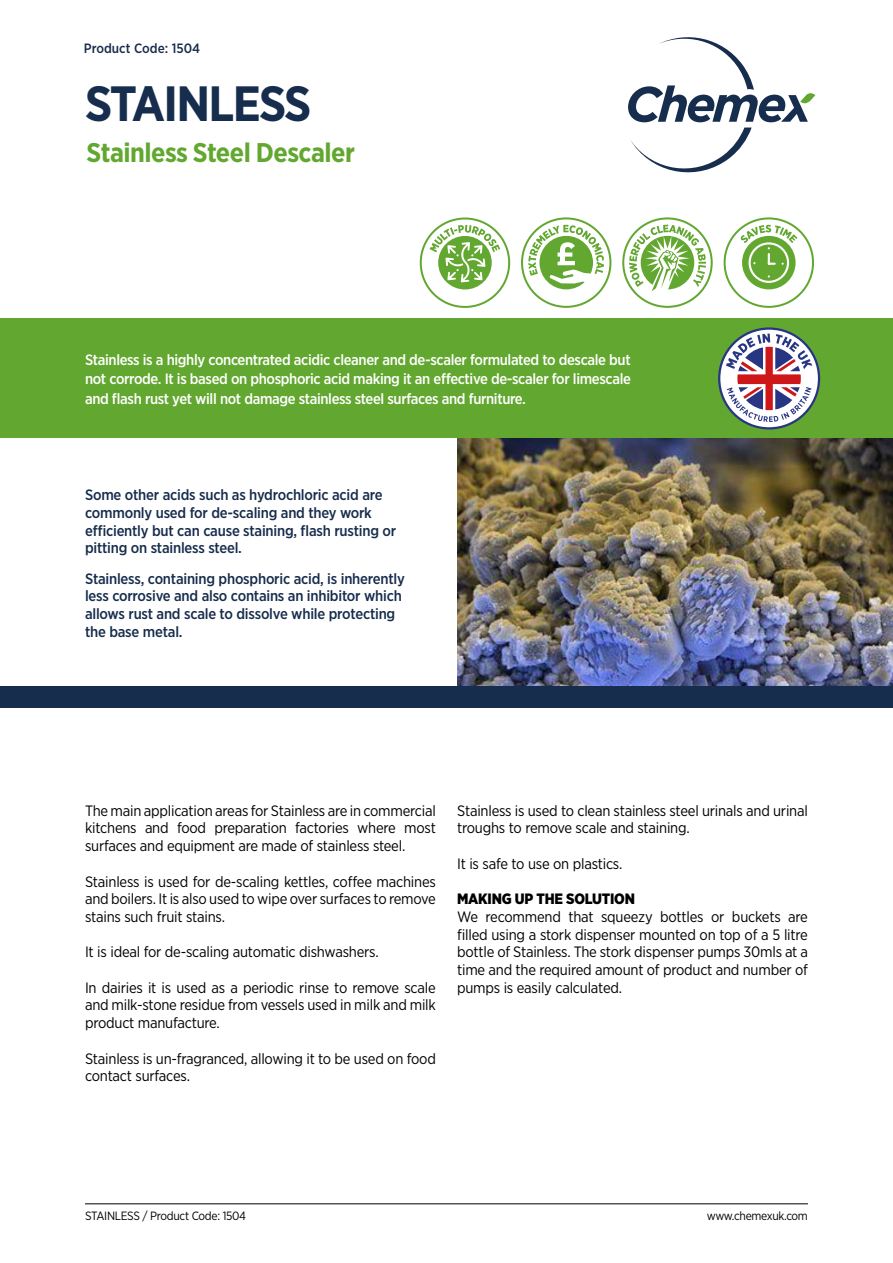
<style>
.page{position:relative;width:893px;height:1263px;background:#fff}
.page>*{position:absolute;margin:0;border:0;box-sizing:border-box;transform-origin:0 0}
.t1{font:700 49.5px "Gotham Narrow";letter-spacing:-.035em;color:#172d4d}
.t2{font:700 27px "Gotham Narrow";letter-spacing:-.02em;color:#62a730}
.t3{font:15px/17.7px "Gotham Narrow";letter-spacing:-.015em;color:#000;text-align:justify}
.t4{font:500 15px/17.7px "Gotham Narrow";letter-spacing:-.015em;color:#172d4d}
.t5{font:500 15px/19.5px "Gotham Narrow";letter-spacing:-.025em;color:#fff;text-align:justify}
.t6{font:900 15px "Gotham Narrow";letter-spacing:-.015em;color:#000}
.t7{font:500 13.5px "Gotham Narrow";color:#172d4d}
.t8{font:12px "Gotham Narrow";letter-spacing:-.025em;color:#000}
</style>
<div class="page">
<img style="left:457px;top:438px;width:436px;height:249px">
<div style="left:0;top:319px;width:893px;height:119px;background:#62a730"></div>
<svg style="left:628px;top:37px;width:187px;height:136px"></svg>
<svg style="left:719px;top:329px;width:100px;height:99px"></svg>
<div style="left:718px;top:327px;width:102px;height:102px;border:2px solid #283583;border-radius:50%"></div>
<svg style="left:726px;top:333px;width:86px;height:89px;background:#b6a1ad"></svg>
<div style="left:724px;top:217px;width:90px;height:91px;border:2px solid #62a730;border-radius:50%"></div>
<div style="left:742px;top:236px;width:54px;height:53px;background:#62a730;border-radius:50%"></div>
<svg style="left:740px;top:225px;width:57px;height:58px"></svg>
<svg style="left:623px;top:218px;width:89px;height:89px"></svg>
<div style="left:622px;top:217px;width:91px;height:91px;border:2px solid #62a730;border-radius:50%"></div>
<svg style="left:629px;top:225px;width:77px;height:69px"></svg>
<svg style="left:522px;top:218px;width:88px;height:89px"></svg>
<div style="left:521px;top:217px;width:90px;height:91px;border:2px solid #62a730;border-radius:50%"></div>
<div style="left:539px;top:236px;width:54px;height:53px;background:#62a730;border-radius:50%"></div>
<svg style="left:528px;top:225px;width:76px;height:60px"></svg>
<div style="left:420px;top:217px;width:90px;height:91px;border:2px solid #62a730;border-radius:50%"></div>
<div style="left:438px;top:236px;width:54px;height:53px;background:#62a730;border-radius:50%"></div>
<svg style="left:430px;top:225px;width:70px;height:57px"></svg>
<hr style="left:85px;top:1203px;width:723px;height:1px;background:#000">
<div style="left:0;top:687px;width:893px;height:21px;background:#172d4d"></div>
<p class="t7" style="left:84px;top:40px;width:118px">Product Code: 1504</p>
<h1 class="t1" style="left:85px;top:72px;width:228px">STAINLESS</h1>
<h2 class="t2" style="left:87px;top:135px;width:270px">Stainless Steel Descaler</h2>
<p class="t5" style="left:85px;top:350px;width:547px">Stainless is a highly concentrated acidic cleaner and de-scaler formulated to descale but not corrode. It is based on phosphoric acid making it an effective de-scaler for limescale and flash rust yet will not damage stainless steel surfaces and furniture.</p>
<p class="t4" style="left:85px;top:486px;width:313px">Some other acids such as hydrochloric acid are commonly used for de-scaling and they work efficiently but can cause staining, flash rusting or pitting on stainless steel.</p>
<p class="t4" style="left:85px;top:569px;width:321px">Stainless, containing phosphoric acid, is inherently less corrosive and also contains an inhibitor which allows rust and scale to dissolve while protecting the base metal.</p>
<p class="t3" style="left:85px;top:801px;width:352px">The main application areas for Stainless are in commercial kitchens and food preparation factories where most surfaces and equipment are made of stainless steel.</p>
<p class="t3" style="left:85px;top:872px;width:352px">Stainless is used for de-scaling kettles, coffee machines and boilers. It is also used to wipe over surfaces to remove stains such fruit stains.</p>
<p class="t3" style="left:85px;top:943px;width:295px">It is ideal for de-scaling automatic dishwashers.</p>
<p class="t3" style="left:85px;top:978px;width:352px">In dairies it is used as a periodic rinse to remove scale and milk-stone residue from vessels used in milk and milk product manufacture.</p>
<p class="t3" style="left:85px;top:1049px;width:352px">Stainless is un-fragranced, allowing it to be used on food contact surfaces.</p>
<p class="t3" style="left:457px;top:801px;width:352px">Stainless is used to clean stainless steel urinals and urinal troughs to remove scale and staining.</p>
<p class="t3" style="left:457px;top:854px;width:167px">It is safe to use on plastics.</p>
<p class="t6" style="left:457px;top:889px;width:179px">MAKING UP THE SOLUTION</p>
<p class="t3" style="left:457px;top:907px;width:352px">We recommend that squeezy bottles or buckets are filled using a stork dispenser mounted on top of a 5 litre bottle of Stainless. The stork dispenser pumps 30mls at a time and the required amount of product and number of pumps is easily calculated.</p>
<p class="t8" style="left:85px;top:1209px;width:163px">STAINLESS / Product Code: 1504</p>
<p class="t8" style="left:707px;top:1209px;width:103px">www.chemexuk.com</p>
</div>
